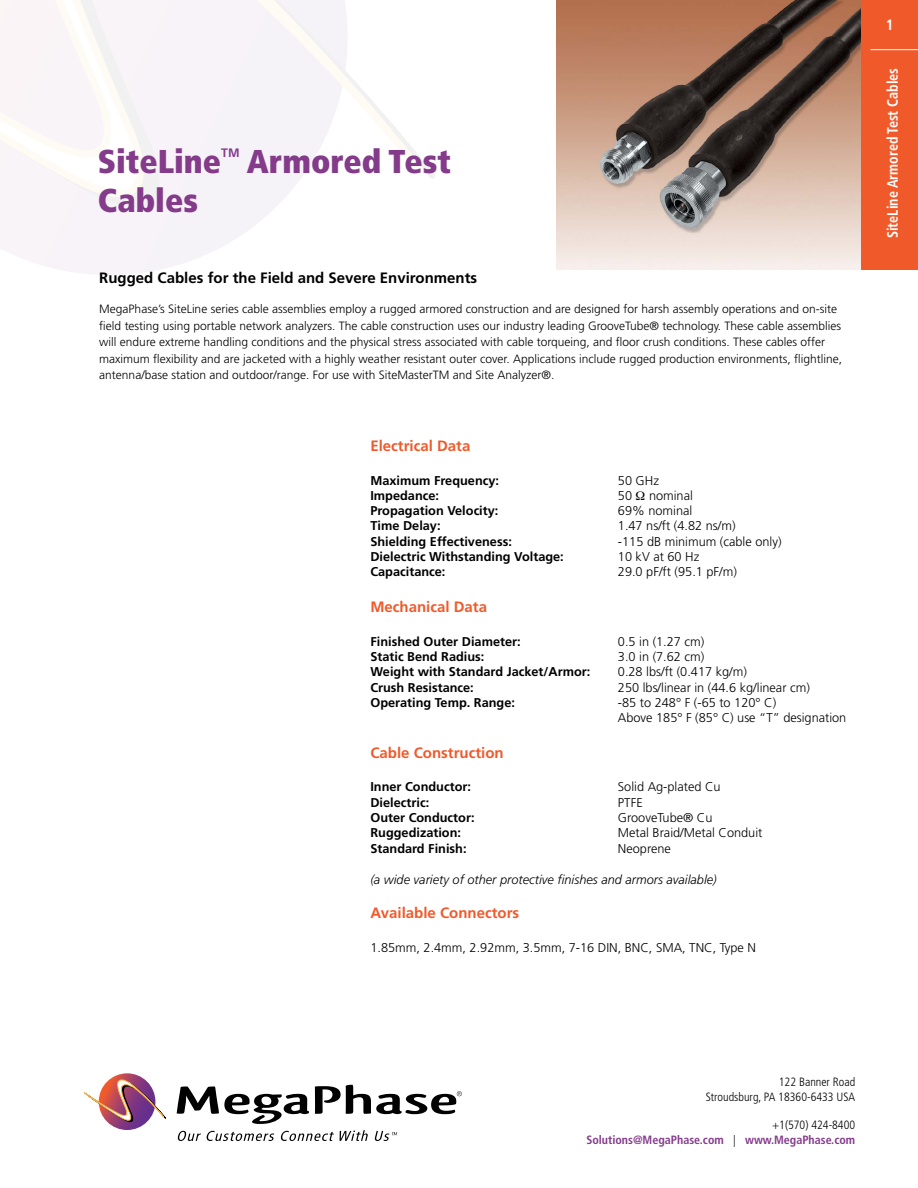
<style>
.page{position:relative;width:918px;height:1188px;background:#fff}
.page>*{position:absolute;margin:0;border:0;box-sizing:border-box;transform-origin:0 0}
.t1{font:900 condensed 33px "Frutiger";color:#833b8a}
.t2{font:700 15px "Frutiger";color:#f05a2b}
.t3{font:700 15px "Frutiger";color:#000}
.t4{font:700 condensed 15px "Frutiger";color:#fff;scale:.94 1}
.t5{font:700 condensed 15px "Frutiger";color:#fff}
.t6{font:300 12.75px/15.3px "Frutiger";color:#000}
.t7{font:700 12.75px "Frutiger";color:#000}
.t8{font:italic 300 12.75px "Frutiger";color:#000}
.t9{font:700 12.3px "Frutiger";color:#833b8a}
.t10{font:300 12px/16.5px "Frutiger";color:#000}
.t11{font:700 condensed 12px/14.4px "Frutiger";color:#833b8a;text-align:right}
.t12{font:300 condensed 12px/14.4px "Frutiger";color:#000;text-align:right}
.s1{font-weight:300;color:#000}
</style>
<div class="page">
<svg style="left:0;top:247px;width:220px;height:28px"></svg>
<svg style="left:0;top:165px;width:435px;height:82px"></svg>
<svg style="left:0;top:0;width:426px;height:235px"></svg>
<svg style="left:99px;top:1073px;width:56px;height:57px"></svg>
<svg style="left:177px;top:1086px;width:132px;height:38px"></svg>
<svg style="left:83px;top:1078px;width:83px;height:49px"></svg>
<svg style="left:315px;top:1085px;width:147px;height:29px"></svg>
<svg style="left:177px;top:1131px;width:97px;height:10px"></svg>
<svg style="left:280px;top:1131px;width:54px;height:10px"></svg>
<svg style="left:340px;top:1130px;width:28px;height:11px"></svg>
<svg style="left:375px;top:1131px;width:22px;height:10px"></svg>
<img style="left:556px;top:0;width:305px;height:270px">
<div style="left:861px;top:0;width:57px;height:270px;background:#f05a2b"></div>
<hr style="left:870px;top:49px;width:48px;height:1px;background:#fff">
<h1 class="t1" style="left:98px;top:141px;width:125px">SiteLine</h1>
<p class="t9" style="left:221px;top:145px;width:20px">TM</p>
<h1 class="t1" style="left:247px;top:141px;width:205px">Armored Test</h1>
<h1 class="t1" style="left:98px;top:180px;width:102px">Cables</h1>
<p class="t3" style="left:99px;top:269px;width:379px">Rugged Cables for the Field and Severe Environments</p>
<p class="t10" style="left:99px;top:301px;width:744px">MegaPhase’s SiteLine series cable assemblies employ a rugged armored construction and are designed for harsh assembly operations and on-site field testing using portable network analyzers. The cable construction uses our industry leading GrooveTube® technology. These cable assemblies will endure extreme handling conditions and the physical stress associated with cable torqueing, and floor crush conditions. These cables offer maximum flexibility and are jacketed with a highly weather resistant outer cover. Applications include rugged production environments, flightline, antenna/base station and outdoor/range. For use with SiteMasterTM and Site Analyzer®.</p>
<p class="t2" style="left:370px;top:437px;width:102px">Electrical Data</p>
<p class="t7" style="left:370px;top:473px;width:130px">Maximum Frequency:</p>
<p class="t6" style="left:618px;top:473px;width:43px">50 GHz</p>
<p class="t7" style="left:370px;top:488px;width:70px">Impedance:</p>
<p class="t6" style="left:618px;top:488px;width:16px">50</p>
<p class="t6" style="left:649px;top:488px;width:45px">nominal</p>
<p class="t7" style="left:370px;top:503px;width:130px">Propagation Velocity:</p>
<p class="t6" style="left:618px;top:503px;width:76px">69% nominal</p>
<p class="t7" style="left:370px;top:519px;width:72px">Time Delay:</p>
<p class="t6" style="left:618px;top:519px;width:119px">1.47 ns/ft (4.82 ns/m)</p>
<p class="t7" style="left:370px;top:534px;width:143px">Shielding Effectiveness:</p>
<p class="t6" style="left:618px;top:534px;width:165px">-115 dB minimum (cable only)</p>
<p class="t7" style="left:370px;top:549px;width:195px">Dielectric Withstanding Voltage:</p>
<p class="t6" style="left:618px;top:549px;width:83px">10 kV at 60 Hz</p>
<p class="t7" style="left:370px;top:564px;width:77px">Capacitance:</p>
<p class="t6" style="left:618px;top:564px;width:121px">29.0 pF/ft (95.1 pF/m)</p>
<p class="t2" style="left:370px;top:598px;width:118px">Mechanical Data</p>
<p class="t7" style="left:370px;top:634px;width:152px">Finished Outer Diameter:</p>
<p class="t6" style="left:618px;top:634px;width:88px">0.5 in (1.27 cm)</p>
<p class="t7" style="left:370px;top:649px;width:116px">Static Bend Radius:</p>
<p class="t6" style="left:618px;top:649px;width:88px">3.0 in (7.62 cm)</p>
<p class="t7" style="left:370px;top:664px;width:221px">Weight with Standard Jacket/Armor:</p>
<p class="t6" style="left:618px;top:664px;width:130px">0.28 lbs/ft (0.417 kg/m)</p>
<p class="t7" style="left:370px;top:680px;width:105px">Crush Resistance:</p>
<p class="t6" style="left:618px;top:680px;width:194px">250 lbs/linear in (44.6 kg/linear cm)</p>
<p class="t7" style="left:370px;top:695px;width:146px">Operating Temp. Range:</p>
<p class="t6" style="left:618px;top:695px;width:230px">-85 to 248° F (-65 to 120° C)<br>Above 185° F (85° C) use “T” designation</p>
<p class="t2" style="left:370px;top:744px;width:135px">Cable Construction</p>
<p class="t7" style="left:370px;top:780px;width:102px">Inner Conductor:</p>
<p class="t6" style="left:618px;top:780px;width:104px">Solid Ag-plated Cu</p>
<p class="t7" style="left:370px;top:795px;width:60px">Dielectric:</p>
<p class="t6" style="left:618px;top:795px;width:26px">PTFE</p>
<p class="t7" style="left:370px;top:810px;width:106px">Outer Conductor:</p>
<p class="t6" style="left:618px;top:810px;width:96px">GrooveTube® Cu</p>
<p class="t7" style="left:370px;top:825px;width:92px">Ruggedization:</p>
<p class="t6" style="left:618px;top:825px;width:146px">Metal Braid/Metal Conduit</p>
<p class="t7" style="left:370px;top:841px;width:98px">Standard Finish:</p>
<p class="t6" style="left:618px;top:841px;width:54px">Neoprene</p>
<p class="t8" style="left:370px;top:872px;width:348px">(a wide variety of other protective finishes and armors available)</p>
<p class="t2" style="left:370px;top:904px;width:150px">Available Connectors</p>
<p class="t6" style="left:370px;top:940px;width:387px">1.85mm, 2.4mm, 2.92mm, 3.5mm, 7-16 DIN, BNC, SMA, TNC, Type N</p>
<p class="t5" style="left:886px;top:16px;width:9px">1</p>
<p class="t4" style="left:884px;top:238px;width:183px;rotate:-90deg">SiteLine Armored Test Cables</p>
<p class="t12" style="left:706px;top:1075px;width:151px">122 Banner Road<br>Stroudsburg, PA 18360-6433 USA</p>
<p class="t11" style="left:586px;top:1118px;width:270px"><span class="s1">+1(570) 424-8400<br></span>Solutions@MegaPhase.com <span class="s1">|</span> www.MegaPhase.com</p>
</div>
